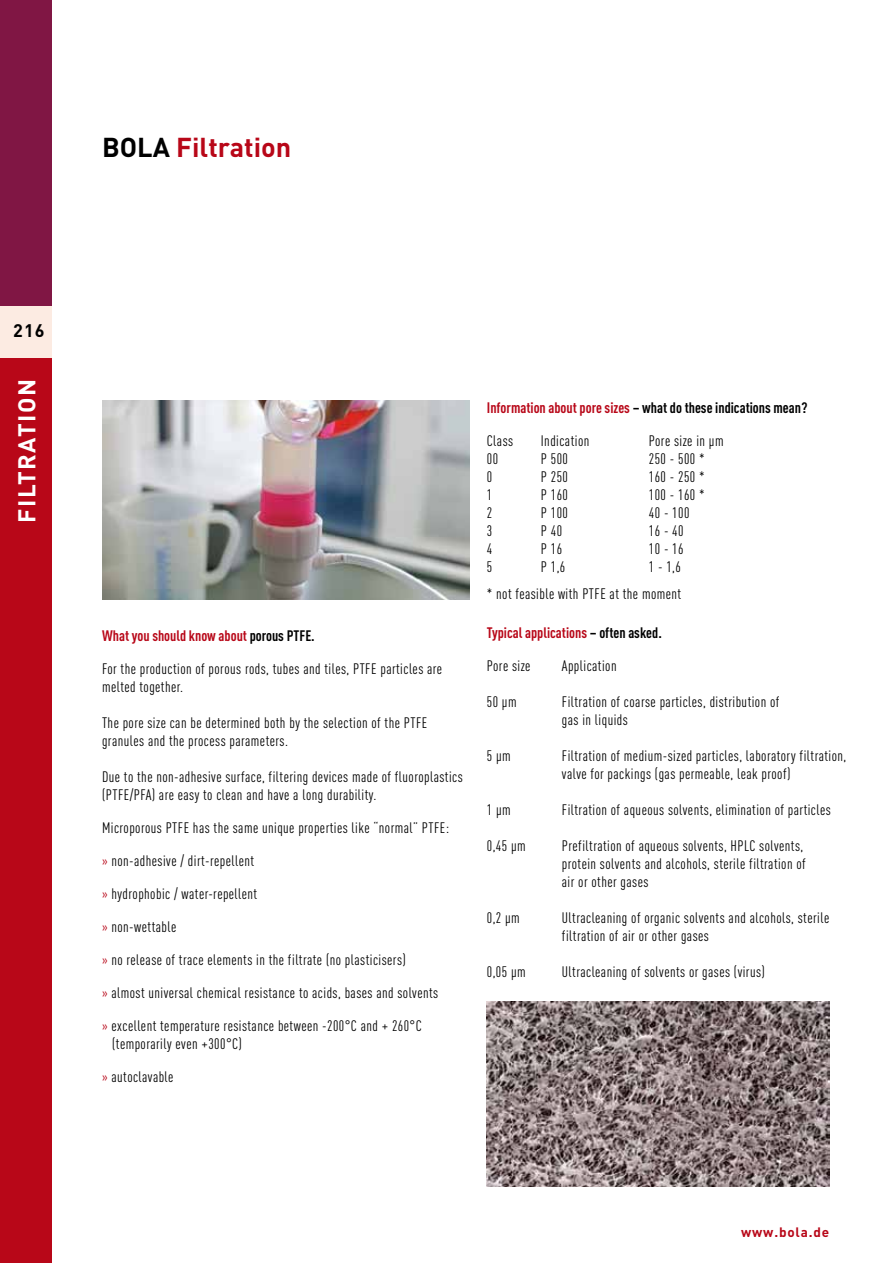
<style>
.page{position:relative;width:893px;height:1263px;background:#fff}
.page>*{position:absolute;margin:0;border:0;box-sizing:border-box;transform-origin:0 0}
.t1{font:700 27px "DIN Pro";color:#b80718}
.t2{font:700 24px "DIN Pro";letter-spacing:.06em;color:#fff}
.t3{font:700 18px "DIN Pro";color:#000}
.t4{font:condensed 15px/18px "DIN Pro";letter-spacing:.03em;color:#000}
.t5{font:700 condensed 15px "DIN Pro";color:#b80718}
.t6{font:700 condensed 15px "DIN Pro";color:#000}
.t7{font:700 13.5px "DIN Pro";letter-spacing:.06em;color:#b80718}
.s1{color:#000}
.s2{color:#b80718}
</style>
<div class="page">
<div style="left:0;top:357px;width:51px;height:906px;background:#b80718"></div>
<div style="left:0;top:0;width:51px;height:306px;background:#801644"></div>
<div style="left:0;top:306px;width:51px;height:51px;background:#fcebe2"></div>
<img style="left:487px;top:1002px;width:342px;height:184px">
<img style="left:102px;top:401px;width:368px;height:198px">
<h1 class="t1" style="left:102px;top:129px;width:191px"><span class="s1">BOLA</span> Filtration</h1>
<p class="t3" style="left:13px;top:319px;width:33px">216</p>
<h2 class="t2" style="left:11px;top:522px;width:145px;rotate:-90deg">FILTRATION</h2>
<p class="t5" style="left:102px;top:626px;width:214px">What you should know about <span class="s1">porous PTFE.</span></p>
<p class="t4" style="left:102px;top:659px;width:342px">For the production of porous rods, tubes and tiles, PTFE particles are melted together.</p>
<p class="t4" style="left:102px;top:713px;width:327px">The pore size can be determined both by the selection of the PTFE granules and the process parameters.</p>
<p class="t4" style="left:102px;top:767px;width:362px">Due to the non-adhesive surface, filtering devices made of fluoroplastics (PTFE/PFA) are easy to clean and have a long durability.</p>
<p class="t4" style="left:102px;top:811px;width:349px;line-height:33px">Microporous PTFE has the same unique properties like “normal” PTFE: <span class="s2">»</span> non-adhesive / dirt-repellent</p>
<p class="t4" style="left:102px;top:884px;width:157px"><span class="s2">»</span> hydrophobic / water-repellent</p>
<p class="t4" style="left:102px;top:917px;width:76px"><span class="s2">»</span> non-wettable</p>
<p class="t4" style="left:102px;top:950px;width:305px"><span class="s2">»</span> no release of trace elements in the filtrate (no plasticisers)</p>
<p class="t4" style="left:102px;top:983px;width:338px"><span class="s2">»</span> almost universal chemical resistance to acids, bases and solvents</p>
<p class="t4" style="left:112px;top:1016px;width:311px;text-indent:-10px"><span class="s2">»</span> excellent temperature resistance between -200°C and + 260°C (temporarily even +300°C)</p>
<p class="t4" style="left:102px;top:1067px;width:73px"><span class="s2">»</span> autoclavable</p>
<p class="t6" style="left:487px;top:399px;width:322px"><span class="s2">Information about pore sizes</span> – what do these indications mean?</p>
<p class="t4" style="left:487px;top:432px;width:28px">Class</p>
<p class="t4" style="left:541px;top:432px;width:50px">Indication</p>
<p class="t4" style="left:649px;top:432px;width:76px">Pore size in µm</p>
<p class="t4" style="left:487px;top:450px;width:13px">00</p>
<p class="t4" style="left:541px;top:450px;width:29px">P 500</p>
<p class="t4" style="left:649px;top:450px;width:57px">250 - 500 *</p>
<p class="t4" style="left:487px;top:468px;width:7px">0</p>
<p class="t4" style="left:541px;top:468px;width:29px">P 250</p>
<p class="t4" style="left:649px;top:468px;width:57px">160 - 250 *</p>
<p class="t4" style="left:487px;top:486px;width:7px">1</p>
<p class="t4" style="left:541px;top:486px;width:29px">P 160</p>
<p class="t4" style="left:649px;top:486px;width:57px">100 - 160 *</p>
<p class="t4" style="left:487px;top:504px;width:7px">2</p>
<p class="t4" style="left:541px;top:504px;width:29px">P 100</p>
<p class="t4" style="left:649px;top:504px;width:42px">40 - 100</p>
<p class="t4" style="left:487px;top:522px;width:7px">3</p>
<p class="t4" style="left:541px;top:522px;width:23px">P 40</p>
<p class="t4" style="left:649px;top:522px;width:36px">16 - 40</p>
<p class="t4" style="left:487px;top:540px;width:7px">4</p>
<p class="t4" style="left:541px;top:540px;width:23px">P 16</p>
<p class="t4" style="left:649px;top:540px;width:36px">10 - 16</p>
<p class="t4" style="left:487px;top:558px;width:7px">5</p>
<p class="t4" style="left:541px;top:558px;width:26px">P 1,6</p>
<p class="t4" style="left:487px;top:553px;width:196px;line-height:27px;text-align:right">1 - 1,6<br>* not feasible with PTFE at the moment</p>
<p class="t5" style="left:487px;top:623px;width:176px">Typical applications <span class="s1">– often asked.</span></p>
<p class="t4" style="left:487px;top:656px;width:45px">Pore size</p>
<p class="t4" style="left:562px;top:656px;width:56px">Application</p>
<p class="t4" style="left:487px;top:692px;width:31px">50 μm</p>
<p class="t4" style="left:562px;top:692px;width:219px">Filtration of coarse particles, distribution of gas in liquids</p>
<p class="t4" style="left:487px;top:746px;width:25px">5 μm</p>
<p class="t4" style="left:562px;top:746px;width:286px">Filtration of medium-sized particles, laboratory filtration, valve for packings (gas permeable, leak proof)</p>
<p class="t4" style="left:487px;top:800px;width:25px">1 μm</p>
<p class="t4" style="left:562px;top:800px;width:270px">Filtration of aqueous solvents, elimination of particles</p>
<p class="t4" style="left:487px;top:836px;width:40px">0,45 μm</p>
<p class="t4" style="left:562px;top:836px;width:245px">Prefiltration of aqueous solvents, HPLC solvents, protein solvents and alcohols, sterile filtration of air or other gases</p>
<p class="t4" style="left:487px;top:908px;width:34px">0,2 μm</p>
<p class="t4" style="left:562px;top:908px;width:269px">Ultracleaning of organic solvents and alcohols, sterile filtration of air or other gases</p>
<p class="t4" style="left:487px;top:962px;width:40px">0,05 μm</p>
<p class="t4" style="left:562px;top:962px;width:205px">Ultracleaning of solvents or gases (virus)</p>
<p class="t7" style="left:741px;top:1222px;width:89px">www.bola.de</p>
</div>
